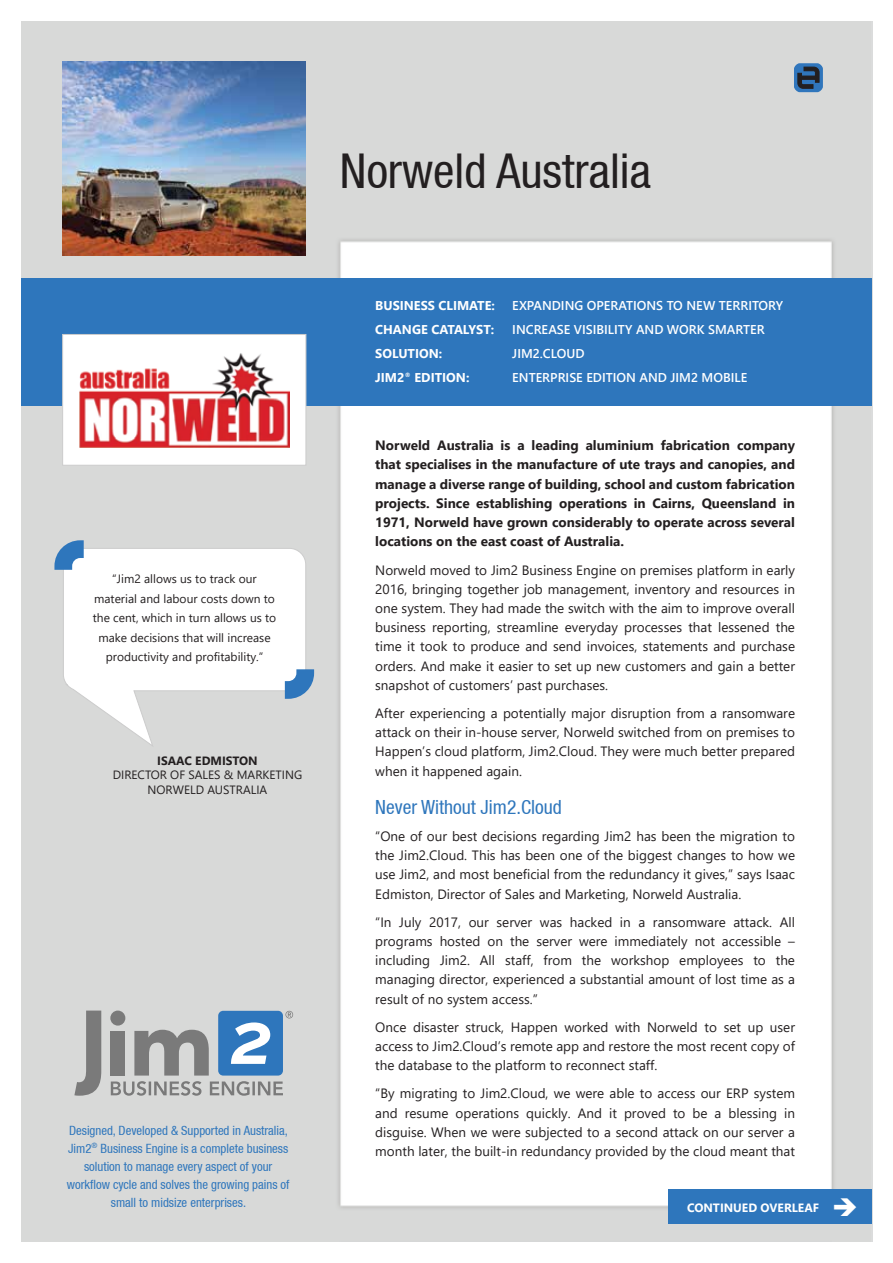
<style>
.page{position:relative;width:893px;height:1263px;background:#fff}
.page>*{position:absolute;margin:0;border:0;box-sizing:border-box;transform-origin:0 0}
.t1{font:condensed 48px "Helvetica Neue LT";color:#231f20}
.t2{font:condensed 19.5px "Helvetica Neue LT";color:#2e76bc}
.t3{font:13.5px/19.2px "Segoe UI";color:#231f20;text-align:justify}
.t4{font:700 13.5px/19.2px "Segoe UI";color:#231f20;text-align:justify}
.t5{font:condensed 12.75px/18px "Helvetica Neue LT";color:#2e76bc;text-align:center}
.t6{font:600 12.75px "Segoe UI";color:#fff}
.t7{font:700 12.75px "Segoe UI";color:#fff}
.t8{font:12px/19.5px "Segoe UI";color:#231f20;text-align:center}
.t9{font:700 12px "Segoe UI";color:#fff}
.t10{font:700 12px "Segoe UI";color:#231f20}
</style>
<div class="page">
<img style="left:22px;top:21px;width:850px;height:1220px">
<svg style="left:63px;top:548px;width:243px;height:199px"></svg>
<svg style="left:54px;top:540px;width:30px;height:30px"></svg>
<svg style="left:285px;top:669px;width:29px;height:30px"></svg>
<div style="left:21px;top:278px;width:851px;height:128px;background:#2e76bc"></div>
<div style="left:62px;top:334px;width:244px;height:131px;background:#fff;border:1px solid #ccc"></div>
<div style="left:668px;top:1189px;width:204px;height:35px;background:#2e76bc"></div>
<img style="left:79px;top:353px;width:210px;height:95px">
<img style="left:63px;top:62px;width:243px;height:193px">
<svg style="left:794px;top:63px;width:29px;height:29px"></svg>
<svg style="left:798px;top:67px;width:21px;height:21px"></svg>
<div style="left:218px;top:1011px;width:65px;height:64px;background:#2e76bc;border-radius:5px"></div>
<div style="left:111px;top:1031px;width:14px;height:44px;background:#7a7a7a"></div>
<svg style="left:134px;top:1030px;width:75px;height:45px"></svg>
<svg style="left:74px;top:1010px;width:27px;height:86px"></svg>
<svg style="left:285px;top:1011px;width:8px;height:7px"></svg>
<svg style="left:231px;top:1022px;width:39px;height:42px"></svg>
<div style="left:110px;top:1010px;width:15px;height:15px;background:#7a7a7a;border-radius:50%"></div>
<svg style="left:111px;top:1081px;width:172px;height:15px"></svg>
<h1 class="t1" style="left:340px;top:143px;width:312px">Norweld Australia</h1>
<p class="t8" style="left:93px;top:568px;width:185px">“Jim2 allows us to track our material and labour costs down to the cent, which in turn allows us to make decisions that will increase productivity and profitability.”</p>
<p class="t10" style="left:157px;top:749px;width:102px">ISAAC EDMISTON</p>
<p class="t8" style="left:113px;top:767px;width:191px;line-height:14.4px">DIRECTOR OF SALES &amp; MARKETING<br>NORWELD AUSTRALIA</p>
<p class="t5" style="left:67px;top:1121px;width:224px">Designed, Developed &amp; Supported in Australia, Jim2<sup>®</sup> Business Engine is a complete business solution to manage every aspect of your workflow cycle and solves the growing pains of small to midsize enterprises.</p>
<p class="t7" style="left:375px;top:293px;width:121px">BUSINESS CLIMATE:</p>
<p class="t6" style="left:512px;top:293px;width:273px">EXPANDING OPERATIONS TO NEW TERRITORY</p>
<p class="t7" style="left:375px;top:317px;width:120px">CHANGE CATALYST:</p>
<p class="t6" style="left:512px;top:317px;width:254px">INCREASE VISIBILITY AND WORK SMARTER</p>
<p class="t7" style="left:375px;top:341px;width:69px">SOLUTION:</p>
<p class="t6" style="left:512px;top:341px;width:74px">JIM2.CLOUD</p>
<p class="t7" style="left:375px;top:365px;width:96px">JIM2<sup>®</sup> EDITION:</p>
<p class="t6" style="left:512px;top:365px;width:237px">ENTERPRISE EDITION AND JIM2 MOBILE</p>
<p class="t4" style="left:375px;top:435px;width:421px">Norweld Australia is a leading aluminium fabrication company that specialises in the manufacture of ute trays and canopies, and manage a diverse range of building, school and custom fabrication projects. Since establishing operations in Cairns, Queensland in 1971, Norweld have grown considerably to operate across several locations on the east coast of Australia.</p>
<p class="t3" style="left:375px;top:559px;width:421px">Norweld moved to Jim2 Business Engine on premises platform in early 2016, bringing together job management, inventory and resources in one system. They had made the switch with the aim to improve overall business reporting, streamline everyday processes that lessened the time it took to produce and send invoices, statements and purchase orders. And make it easier to set up new customers and gain a better snapshot of customers’ past purchases.</p>
<p class="t3" style="left:375px;top:702px;width:421px">After experiencing a potentially major disruption from a ransomware attack on their in-house server, Norweld switched from on premises to Happen’s cloud platform, Jim2.Cloud. They were much better prepared when it happened again.</p>
<h2 class="t2" style="left:375px;top:796px;width:188px">Never Without Jim2.Cloud</h2>
<p class="t3" style="left:375px;top:825px;width:421px">“One of our best decisions regarding Jim2 has been the migration to the Jim2.Cloud. This has been one of the biggest changes to how we use Jim2, and most beneficial from the redundancy it gives,” says Isaac Edmiston, Director of Sales and Marketing, Norweld Australia.</p>
<p class="t3" style="left:375px;top:911px;width:421px">“In July 2017, our server was hacked in a ransomware attack. All programs hosted on the server were immediately not accessible – including Jim2. All staff, from the workshop employees to the managing director, experienced a substantial amount of lost time as a result of no system access.”</p>
<p class="t3" style="left:375px;top:1016px;width:421px">Once disaster struck, Happen worked with Norweld to set up user access to Jim2.Cloud’s remote app and restore the most recent copy of the database to the platform to reconnect staff.</p>
<p class="t3" style="left:375px;top:1083px;width:421px">“By migrating to Jim2.Cloud, we were able to access our ERP system and resume operations quickly. And it proved to be a blessing in disguise. When we were subjected to a second attack on our server a month later, the built-in redundancy provided by the cloud meant that</p>
<p class="t9" style="left:687px;top:1196px;width:173px">CONTINUED OVERLEAF ➔</p>
</div>
